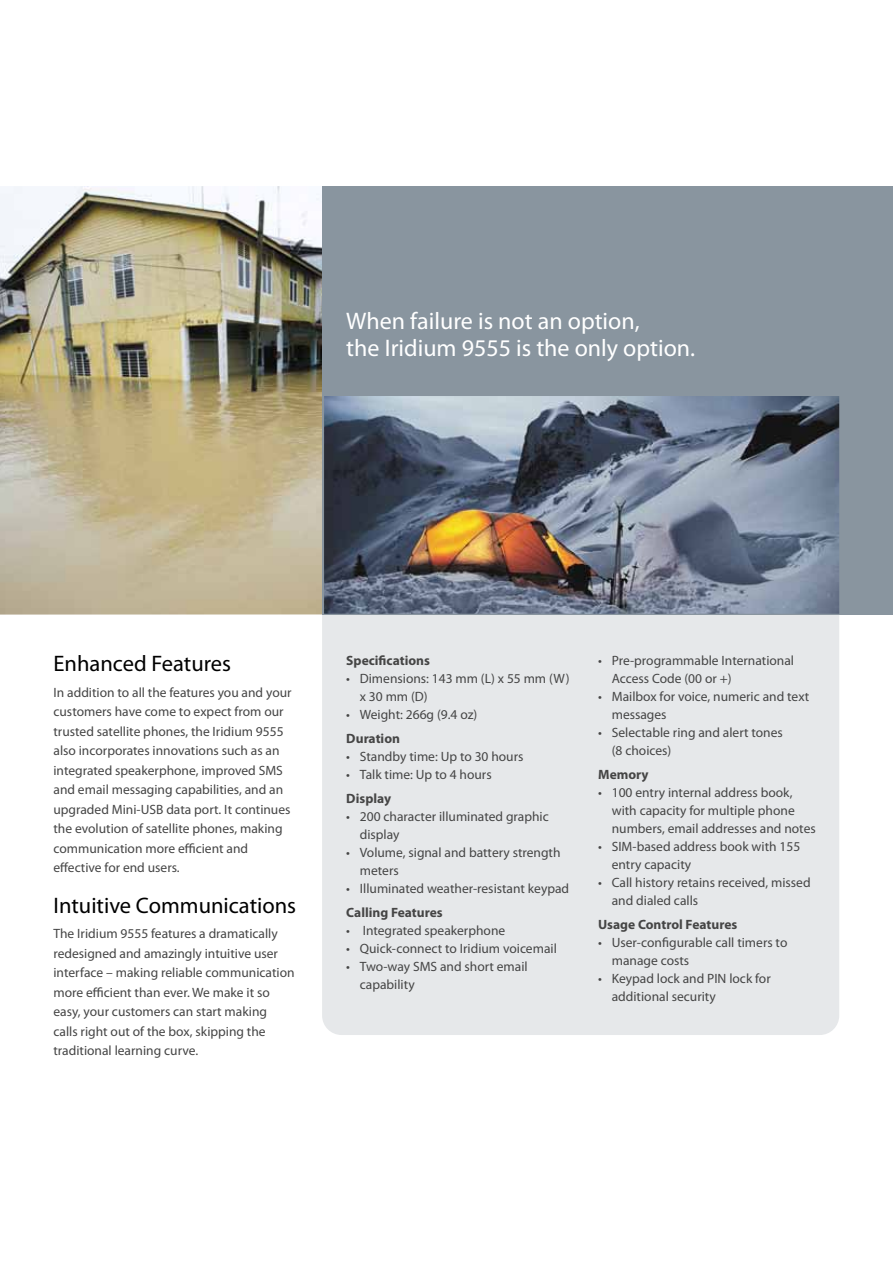
<style>
.page{position:relative;width:893px;height:1263px;background:#fff}
.page>*{position:absolute;margin:0;border:0;box-sizing:border-box;transform-origin:0 0}
.t1{font:24px/27px "Myriad Pro";color:#fff}
.t2{font:22.5px "Myriad Pro";color:#000}
.t3{font:13.5px/19.5px "Myriad Pro";color:#454545}
.t4{font:700 13.5px "Myriad Pro";color:#454545}
</style>
<div class="page">
<div style="left:322px;top:614px;width:517px;height:421px;background:#e6e8ea"></div>
<img style="left:0;top:186px;width:582px;height:429px">
<div style="left:323px;top:186px;width:570px;height:428px;background:#89959f"></div>
<img style="left:324px;top:396px;width:515px;height:218px">
<h1 class="t1" style="left:346px;top:308px;width:350px">When failure is not an option,<br>the Iridium 9555 is the only option.</h1>
<h2 class="t2" style="left:53px;top:651px;width:179px">Enhanced Features</h2>
<p class="t3" style="left:53px;top:682px;width:240px">In addition to all the features you and your customers have come to expect from our trusted satellite phones, the Iridium 9555 also incorporates innovations such as an integrated speakerphone, improved SMS and email messaging capabilities, and an upgraded Mini-USB data port. It continues the evolution of satellite phones, making communication more efficient and effective for end users.</p>
<h2 class="t2" style="left:53px;top:893px;width:244px">Intuitive Communications</h2>
<p class="t3" style="left:53px;top:924px;width:243px">The Iridium 9555 features a dramatically redesigned and amazingly intuitive user interface – making reliable communication more efficient than ever. We make it so easy, your customers can start making calls right out of the box, skipping the traditional learning curve.</p>
<p class="t4" style="left:346px;top:653px;width:85px">Specifications</p>
<p class="t3" style="left:360px;top:670px;width:211px;line-height:18px;text-indent:-14px">• Dimensions: 143 mm (L) x 55 mm (W) x 30 mm (D)</p>
<p class="t3" style="left:346px;top:705px;width:132px">• Weight: 266g (9.4 oz)</p>
<p class="t4" style="left:346px;top:731px;width:55px">Duration</p>
<p class="t3" style="left:346px;top:747px;width:179px">• Standby time: Up to 30 hours</p>
<p class="t3" style="left:346px;top:765px;width:147px">• Talk time: Up to 4 hours</p>
<p class="t4" style="left:346px;top:791px;width:46px">Display</p>
<p class="t3" style="left:360px;top:808px;width:190px;line-height:18px;text-indent:-14px">• 200 character illuminated graphic display</p>
<p class="t3" style="left:360px;top:844px;width:202px;line-height:18px;text-indent:-14px">• Volume, signal and battery strength meters</p>
<p class="t3" style="left:346px;top:879px;width:224px">• Illuminated weather-resistant keypad</p>
<p class="t4" style="left:346px;top:905px;width:98px">Calling Features</p>
<p class="t3" style="left:346px;top:921px;width:160px">• Integrated speakerphone</p>
<p class="t3" style="left:346px;top:939px;width:212px">• Quick-connect to Iridium voicemail</p>
<p class="t3" style="left:360px;top:958px;width:169px;line-height:18px;text-indent:-14px">• Two-way SMS and short email capability</p>
<p class="t3" style="left:612px;top:652px;width:184px;line-height:18px;text-indent:-14px">• Pre-programmable International<br>Access Code (00 or +)</p>
<p class="t3" style="left:612px;top:688px;width:199px;line-height:18px;text-indent:-14px">• Mailbox for voice, numeric and text messages</p>
<p class="t3" style="left:612px;top:724px;width:173px;line-height:18px;text-indent:-14px">• Selectable ring and alert tones (8 choices)</p>
<p class="t4" style="left:598px;top:767px;width:52px">Memory</p>
<p class="t3" style="left:612px;top:784px;width:205px;line-height:18px;text-indent:-14px">• 100 entry internal address book, with capacity for multiple phone numbers, email addresses and notes</p>
<p class="t3" style="left:612px;top:838px;width:190px;line-height:18px;text-indent:-14px">• SIM-based address book with 155 entry capacity</p>
<p class="t3" style="left:612px;top:874px;width:200px;line-height:18px;text-indent:-14px">• Call history retains received, missed and dialed calls</p>
<p class="t4" style="left:598px;top:917px;width:141px">Usage Control Features</p>
<p class="t3" style="left:612px;top:934px;width:177px;line-height:18px;text-indent:-14px">• User-configurable call timers to manage costs</p>
<p class="t3" style="left:612px;top:970px;width:161px;line-height:18px;text-indent:-14px">• Keypad lock and PIN lock for additional security</p>
</div>
